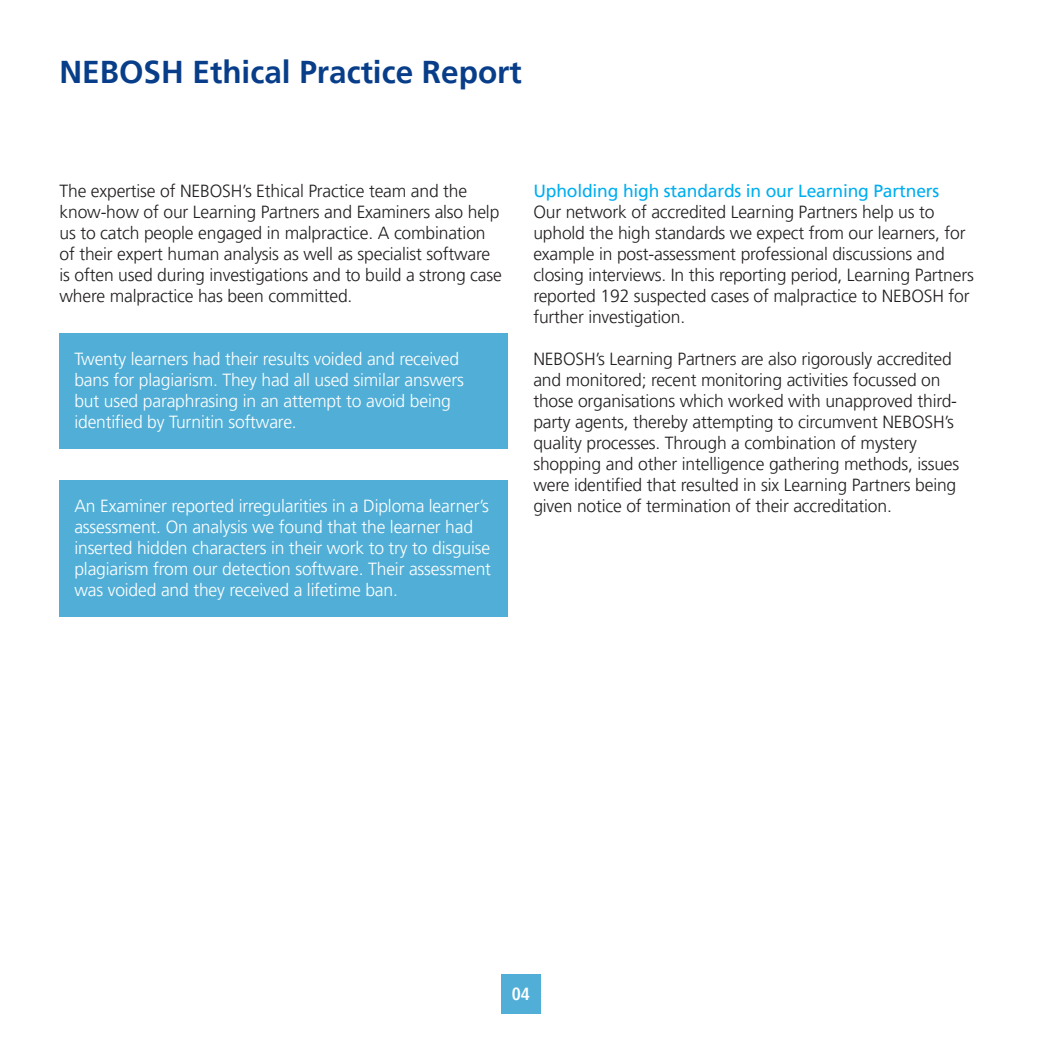
<style>
.page{position:relative;width:1042px;height:1042px;background:#fff}
.page>*{position:absolute;margin:0;border:0;box-sizing:border-box;transform-origin:0 0}
.t1{font:700 31.5px "Frutiger LT Pro";color:#083e89}
.t2{font:300 17.5px/21px "Frutiger LT Pro";letter-spacing:-.01em;color:#231f20}
.t3{font:300 17.5px/21px "Frutiger LT Pro";letter-spacing:-.01em;color:#fff}
.t4{font:17.5px "Frutiger LT Pro";letter-spacing:-.01em;color:#00aeef}
.t5{font:700 condensed 17.5px "Frutiger LT Pro";color:#fff}
</style>
<div class="page">
<div style="left:60px;top:333px;width:448px;height:116px;background:#51afd7"></div>
<div style="left:60px;top:480px;width:448px;height:137px;background:#51afd7"></div>
<div style="left:501px;top:974px;width:40px;height:39px;background:#51afd7"></div>
<h1 class="t1" style="left:60px;top:53px;width:464px">NEBOSH Ethical Practice Report</h1>
<p class="t2" style="left:60px;top:180px;width:444px">The expertise of NEBOSH’s Ethical Practice team and the know-how of our Learning Partners and Examiners also help us to catch people engaged in malpractice. A combination of their expert human analysis as well as specialist software is often used during investigations and to build a strong case where malpractice has been committed.</p>
<p class="t3" style="left:74px;top:348px;width:391px">Twenty learners had their results voided and received bans for plagiarism. They had all used similar answers but used paraphrasing in an attempt to avoid being identified by Turnitin software.</p>
<p class="t3" style="left:74px;top:495px;width:418px">An Examiner reported irregularities in a Diploma learner’s assessment. On analysis we found that the learner had inserted hidden characters in their work to try to disguise plagiarism from our detection software. Their assessment was voided and they received a lifetime ban.</p>
<p class="t4" style="left:533px;top:180px;width:407px">Upholding high standards in our Learning Partners</p>
<p class="t2" style="left:533px;top:201px;width:442px">Our network of accredited Learning Partners help us to uphold the high standards we expect from our learners, for example in post-assessment professional discussions and closing interviews. In this reporting period, Learning Partners reported 192 suspected cases of malpractice to NEBOSH for further investigation.</p>
<p class="t2" style="left:533px;top:348px;width:427px">NEBOSH’s Learning Partners are also rigorously accredited and monitored; recent monitoring activities focussed on those organisations which worked with unapproved third&shy;party agents, thereby attempting to circumvent NEBOSH’s quality processes. Through a combination of mystery shopping and other intelligence gathering methods, issues were identified that resulted in six Learning Partners being given notice of termination of their accreditation.</p>
<p class="t5" style="left:512px;top:984px;width:20px">04</p>
</div>
